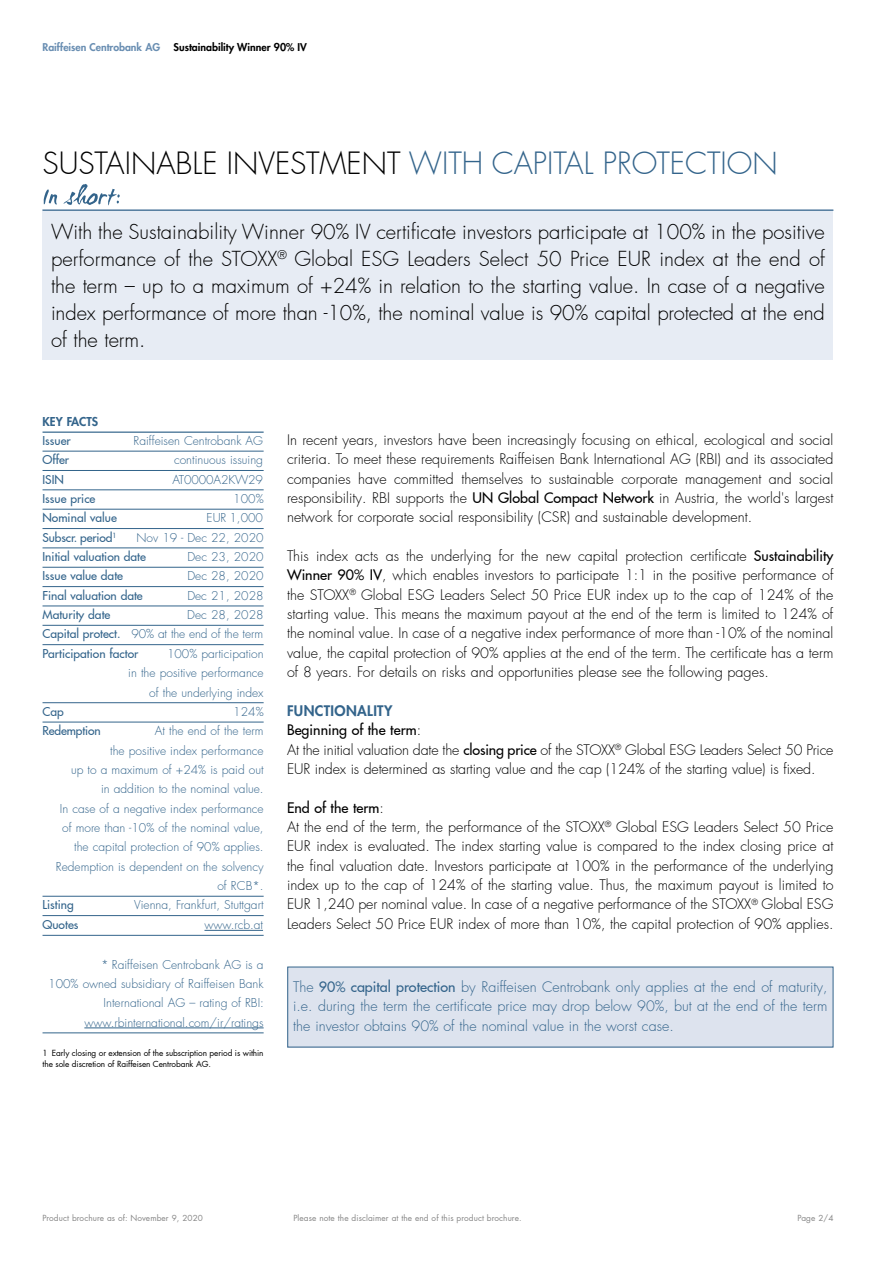
<style>
.page{position:relative;width:893px;height:1263px;background:#fff}
.page>*{position:absolute;margin:0;border:0;box-sizing:border-box;transform-origin:0 0}
.Headline{font:300 30px "Futura LT Pro";color:#000}
.Lead-in{font:300 20.25px/27px "Futura LT Pro";letter-spacing:-.005em;color:#000;text-align:justify}
.Subheader{font:300 14.25px/19.4px "Futura LT Pro";color:#000;text-align:justify}
.t1{font:300 14.25px/19.5px "Futura LT Pro";color:#33648b;text-align:justify}
.Subheader-2{font:500 14.25px "Futura LT Pro";color:#000}
.Subheader-3{font:800 14.25px "Futura LT Pro";letter-spacing:.025em;color:#33648b}
.Spalte-Key_Facts{font:300 12px/19.4px "Futura LT Pro";color:#33648b;text-align:right}
.Spalte-Key_Facts-2{font:500 12px "Futura LT Pro";color:#33648b}
.Spalte-Headline{font:800 12px "Futura LT Pro";color:#33648b}
.Kopfzeile{font:800 10.5px "Futura LT Pro";color:#000}
.Kopfzeile-2{font:800 10.5px "Futura LT Pro";color:#698eb2}
.Disclaimer{font:8.25px/10.5px "Futura LT Pro";letter-spacing:-.01em;color:#000}
.Disclaimer-2{font:8.25px "Futura LT Pro";letter-spacing:.01em;color:#878787}
.s1{color:#33648b}
.s2{font-weight:500}
.s3{font-size:12.3px}
.s4{font-weight:300}
</style>
<div class="page">
<div style="left:43px;top:209px;width:790px;height:151px;background:#e7ecf4"></div>
<svg style="left:44px;top:184px;width:76px;height:22px"></svg>
<hr style="left:43px;top:210px;width:790px;height:1px;background:#33648b">
<hr style="left:43px;top:432px;width:221px;height:1px;background:#33648b">
<hr style="left:43px;top:451px;width:221px;height:1px;background:#33648b">
<hr style="left:43px;top:470px;width:221px;height:1px;background:#33648b">
<hr style="left:43px;top:490px;width:221px;height:1px;background:#33648b">
<hr style="left:43px;top:509px;width:221px;height:1px;background:#33648b">
<hr style="left:43px;top:528px;width:221px;height:1px;background:#33648b">
<hr style="left:43px;top:548px;width:221px;height:1px;background:#33648b">
<hr style="left:43px;top:567px;width:221px;height:1px;background:#33648b">
<hr style="left:43px;top:586px;width:221px;height:1px;background:#33648b">
<hr style="left:43px;top:606px;width:221px;height:1px;background:#33648b">
<hr style="left:43px;top:625px;width:221px;height:1px;background:#33648b">
<hr style="left:43px;top:644px;width:221px;height:1px;background:#33648b">
<hr style="left:43px;top:702px;width:221px;height:1px;background:#33648b">
<hr style="left:43px;top:722px;width:221px;height:1px;background:#33648b">
<hr style="left:43px;top:896px;width:221px;height:1px;background:#33648b">
<hr style="left:43px;top:915px;width:221px;height:1px;background:#33648b">
<hr style="left:43px;top:935px;width:221px;height:1px;background:#33648b">
<hr style="left:204px;top:930px;width:59px;height:1px;background:#33648b">
<hr style="left:43px;top:1032px;width:221px;height:1px;background:#33648b">
<hr style="left:84px;top:1027px;width:180px;height:1px;background:#33648b">
<div style="left:288px;top:967px;width:545px;height:80px;background:#dde3ee"></div>
<p class="Kopfzeile-2" style="left:43px;top:39px;width:119px">Raiffeisen Centrobank AG</p>
<p class="Kopfzeile" style="left:174px;top:39px;width:135px">Sustainability Winner 90% IV</p>
<p class="Headline" style="left:43px;top:144px;width:737px">SUSTAINABLE INVESTMENT <span class="s1">WITH CAPITAL PROTECTION</span></p>
<p class="Lead-in" style="left:51px;top:218px;width:775px">With the Sustainability Winner 90% IV certificate investors participate at 100% in the positive performance of the STOXX<sup>®</sup> Global ESG Leaders Select 50 Price EUR index at the end of the term – up to a maximum of +24% in relation to the starting value. In case of a negative index performance of more than -10%, the nominal value is 90% capital protected at the end of the term.</p>
<p class="Spalte-Headline" style="left:43px;top:412px;width:57px">KEY FACTS</p>
<p class="Spalte-Key_Facts-2" style="left:43px;top:432px;width:30px">Issuer</p>
<p class="Spalte-Key_Facts" style="left:133px;top:431px;width:131px">Raiffeisen Centrobank AG</p>
<p class="Spalte-Key_Facts-2" style="left:43px;top:451px;width:28px">Offer</p>
<p class="Spalte-Key_Facts" style="left:174px;top:450px;width:90px">continuous issuing</p>
<p class="Spalte-Key_Facts-2" style="left:43px;top:470px;width:23px">ISIN</p>
<p class="Spalte-Key_Facts" style="left:172px;top:470px;width:92px">AT0000A2KW29</p>
<p class="Spalte-Key_Facts-2" style="left:43px;top:490px;width:54px">Issue price</p>
<p class="Spalte-Key_Facts" style="left:233px;top:489px;width:32px">100%</p>
<p class="Spalte-Key_Facts-2" style="left:43px;top:509px;width:76px">Nominal value</p>
<p class="Spalte-Key_Facts" style="left:207px;top:508px;width:58px">EUR 1,000</p>
<p class="Spalte-Key_Facts-2" style="left:43px;top:528px;width:75px">Subscr. period<sup>1</sup></p>
<p class="Spalte-Key_Facts" style="left:137px;top:528px;width:129px">Nov 19 - Dec 22, 2020</p>
<p class="Spalte-Key_Facts-2" style="left:43px;top:548px;width:105px">Initial valuation date</p>
<p class="Spalte-Key_Facts" style="left:187px;top:547px;width:78px">Dec 23, 2020</p>
<p class="Spalte-Key_Facts-2" style="left:43px;top:567px;width:82px">Issue value date</p>
<p class="Spalte-Key_Facts" style="left:187px;top:566px;width:78px">Dec 28, 2020</p>
<p class="Spalte-Key_Facts-2" style="left:43px;top:586px;width:102px">Final valuation date</p>
<p class="Spalte-Key_Facts" style="left:187px;top:586px;width:78px">Dec 21, 2028</p>
<p class="Spalte-Key_Facts-2" style="left:43px;top:606px;width:69px">Maturity date</p>
<p class="Spalte-Key_Facts" style="left:187px;top:605px;width:78px">Dec 28, 2028</p>
<p class="Spalte-Key_Facts" style="left:43px;top:624px;width:222px"><span class="s2">Capital protect.</span> 90% at the end of the term</p>
<p class="Spalte-Key_Facts-2" style="left:43px;top:644px;width:97px">Participation factor</p>
<p class="Spalte-Key_Facts" style="left:128px;top:644px;width:137px">100% participation<br>in the positive performance of the underlying index</p>
<p class="Spalte-Key_Facts-2" style="left:43px;top:702px;width:23px">Cap</p>
<p class="Spalte-Key_Facts" style="left:233px;top:702px;width:32px">124%</p>
<p class="Spalte-Key_Facts-2" style="left:43px;top:722px;width:60px">Redemption</p>
<p class="Spalte-Key_Facts" style="left:56px;top:721px;width:209px">At the end of the term<br>the positive index performance<br>up to a maximum of +24% is paid out<br>in addition to the nominal value.<br>In case of a negative index performance of more than -10% of the nominal value, the capital protection of 90% applies.<br>Redemption is dependent on the solvency of RCB*.</p>
<p class="Spalte-Key_Facts-2" style="left:43px;top:896px;width:33px">Listing</p>
<p class="Spalte-Key_Facts" style="left:134px;top:895px;width:131px">Vienna, Frankfurt, Stuttgart</p>
<p class="Spalte-Key_Facts-2" style="left:43px;top:916px;width:37px">Quotes</p>
<p class="Spalte-Key_Facts" style="left:204px;top:915px;width:60px">www.rcb.at</p>
<p class="Spalte-Key_Facts" style="left:48px;top:955px;width:217px"><span class="s3">*</span> Raiffeisen Centrobank AG is a<br>100% owned subsidiary of Raiffeisen Bank International AG – rating of RBI: www.rbinternational.com/ir/ratings</p>
<p class="Disclaimer" style="left:43px;top:1048px;width:223px">1 Early closing or extension of the subscription period is within the sole discretion of Raiffeisen Centrobank AG.</p>
<p class="Subheader" style="left:287px;top:430px;width:548px">In recent years, investors have been increasingly focusing on ethical, ecological and social criteria. To meet these requirements Raiffeisen Bank International AG (RBI) and its associated companies have committed themselves to sustainable corporate management and social responsibility. RBI supports the <span class="s2">UN Global Compact Network</span> in Austria, the world's largest network for corporate social responsibility (CSR) and sustainable development.</p>
<p class="Subheader" style="left:287px;top:546px;width:548px">This index acts as the underlying for the new capital protection certificate <span class="s2">Sustainability Winner 90% IV</span>, which enables investors to participate 1:1 in the positive performance of the STOXX<sup>®</sup> Global ESG Leaders Select 50 Price EUR index up to the cap of 124% of the starting value. This means the maximum payout at the end of the term is limited to 124% of the nominal value. In case of a negative index performance of more than -10% of the nominal value, the capital protection of 90% applies at the end of the term. The certificate has a term of 8 years. For details on risks and opportunities please see the following pages.</p>
<p class="Subheader-3" style="left:287px;top:700px;width:107px">FUNCTIONALITY</p>
<p class="Subheader-2" style="left:287px;top:719px;width:136px">Beginning of the term<span class="s4">:</span></p>
<p class="Subheader" style="left:287px;top:740px;width:548px">At the initial valuation date the <span class="s2">closing price</span> of the STOXX<sup>®</sup> Global ESG Leaders Select 50 Price<br>EUR index is determined as starting value and the cap (124% of the starting value) is fixed.</p>
<p class="Subheader-2" style="left:287px;top:797px;width:98px">End of the term<span class="s4">:</span></p>
<p class="Subheader" style="left:287px;top:817px;width:548px">At the end of the term, the performance of the STOXX<sup>®</sup> Global ESG Leaders Select 50 Price EUR index is evaluated. The index starting value is compared to the index closing price at the final valuation date. Investors participate at 100% in the performance of the underlying index up to the cap of 124% of the starting value. Thus, the maximum payout is limited to EUR 1,240 per nominal value. In case of a negative performance of the STOXX<sup>®</sup> Global ESG Leaders Select 50 Price EUR index of more than 10%, the capital protection of 90% applies.</p>
<p class="t1" style="left:293px;top:977px;width:536px">The <span class="s2">90% capital protection</span> by Raiffeisen Centrobank only applies at the end of maturity, i.e. during the term the certificate price may drop below 90%, but at the end of the term the investor obtains 90% of the nominal value in the worst case.</p>
<p class="Disclaimer-2" style="left:43px;top:1212px;width:162px">Product brochure as of: November 9, 2020</p>
<p class="Disclaimer-2" style="left:293px;top:1212px;width:230px">Please note the disclaimer at the end of this product brochure.</p>
<p class="Disclaimer-2" style="left:797px;top:1212px;width:37px">Page 2/4</p>
</div>
